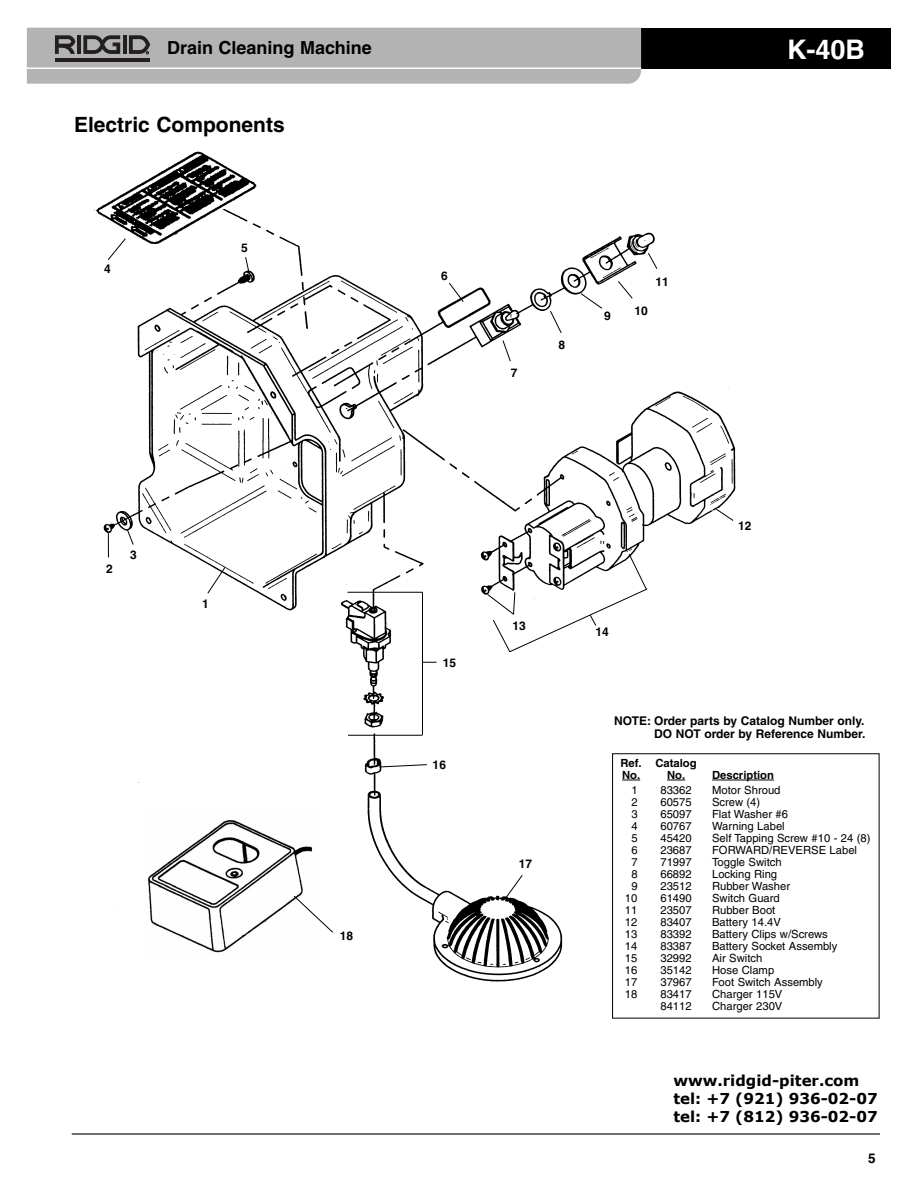
<style>
.page{position:relative;width:918px;height:1188px;background:#fff}
.page>*{position:absolute;margin:0;border:0;box-sizing:border-box;transform-origin:0 0}
.t1{font:700 27px "Helvetica";color:#fff}
.t2{font:700 21px "Helvetica";color:#000}
.t3{font:700 18px "Helvetica";color:#000}
.t4{font:700 15px/18px "Verdana";color:#000}
.t5{font:700 13.5px "Helvetica";color:#000}
.t6{font:700 12px/13.5px "Helvetica";color:#000;text-align:right}
.t7{font:11.25px "Helvetica";color:#000}
.t8{font:700 11.25px/12px "Helvetica";color:#000}
</style>
<div class="page">
<hr style="left:72px;top:1133px;width:808px;height:2px;background:#000">
<div style="left:463px;top:28px;width:428px;height:41px;background:#000"></div>
<svg style="left:27px;top:28px;width:614px;height:56px;background:#afafaf"></svg>
<img style="left:94px;top:151px;width:642px;height:831px">
<div style="left:613px;top:754px;width:266px;height:264px;background:#fff"></div>
<svg style="left:622px;top:780px;width:18px;height:1px"></svg>
<svg style="left:667px;top:780px;width:18px;height:1px"></svg>
<hr style="left:712px;top:780px;width:62px;height:1px;background:#000">
<div style="left:613px;top:714px;width:266px;height:35px;background:#fff"></div>
<svg style="left:714px;top:507px;width:20px;height:15px"></svg>
<svg style="left:207px;top:567px;width:19px;height:27px"></svg>
<svg style="left:505px;top:874px;width:18px;height:25px"></svg>
<svg style="left:108px;top:533px;width:1px;height:24px"></svg>
<svg style="left:617px;top:280px;width:16px;height:19px"></svg>
<svg style="left:580px;top:293px;width:23px;height:16px"></svg>
<svg style="left:502px;top:340px;width:9px;height:22px"></svg>
<svg style="left:549px;top:310px;width:13px;height:24px"></svg>
<svg style="left:448px;top:282px;width:16px;height:21px"></svg>
<svg style="left:647px;top:252px;width:11px;height:18px"></svg>
<svg style="left:245px;top:256px;width:5px;height:18px"></svg>
<svg style="left:107px;top:238px;width:19px;height:23px"></svg>
<svg style="left:378px;top:764px;width:50px;height:4px"></svg>
<svg style="left:487px;top:553px;width:161px;height:100px"></svg>
<svg style="left:126px;top:528px;width:8px;height:18px"></svg>
<hr style="left:347px;top:592px;width:76px;height:1px;background:#000">
<hr style="left:348px;top:735px;width:74px;height:1px;background:#000">
<hr style="left:422px;top:592px;width:1px;height:143px;background:#000">
<svg style="left:423px;top:662px;width:13px;height:1px"></svg>
<img style="left:142px;top:812px;width:174px;height:144px">
<svg style="left:293px;top:895px;width:41px;height:38px"></svg>
<h3 class="t3" style="left:167px;top:41px;width:206px">Drain Cleaning Machine</h3>
<h1 class="t1" style="left:787px;top:39px;width:79px">K-40B</h1>
<h2 class="t2" style="left:74px;top:117px;width:212px">Electric Components</h2>
<p class="t6" style="left:104px;top:263px;width:8px">4</p>
<p class="t6" style="left:241px;top:242px;width:8px">5</p>
<p class="t6" style="left:106px;top:563px;width:8px">2</p>
<p class="t6" style="left:130px;top:549px;width:8px">3</p>
<p class="t6" style="left:202px;top:598px;width:8px">1</p>
<p class="t6" style="left:340px;top:930px;width:15px">18</p>
<p class="t6" style="left:441px;top:270px;width:8px">6</p>
<p class="t6" style="left:511px;top:367px;width:8px">7</p>
<p class="t6" style="left:559px;top:339px;width:8px">8</p>
<p class="t6" style="left:604px;top:310px;width:8px">9</p>
<p class="t6" style="left:635px;top:305px;width:15px">10</p>
<p class="t6" style="left:656px;top:276px;width:15px">11</p>
<p class="t6" style="left:443px;top:657px;width:15px">15</p>
<p class="t6" style="left:433px;top:759px;width:15px">16</p>
<p class="t6" style="left:512px;top:620px;width:15px">13</p>
<p class="t6" style="left:519px;top:858px;width:15px">17</p>
<p class="t6" style="left:595px;top:626px;width:15px">14</p>
<p class="t6" style="left:738px;top:520px;width:15px">12</p>
<p class="t6" style="left:614px;top:715px;width:253px">NOTE: Order parts by Catalog Number only.<br>DO NOT order by Reference Number.</p>
<p class="t8" style="left:621px;top:758px;width:78px">Ref. Catalog<br>No. No.</p>
<p class="t8" style="left:712px;top:770px;width:63px">Description</p>
<p class="t7" style="left:631px;top:786px;width:8px">1</p>
<p class="t7" style="left:660px;top:786px;width:33px">83362</p>
<p class="t7" style="left:712px;top:786px;width:70px">Motor Shroud</p>
<p class="t7" style="left:631px;top:798px;width:8px">2</p>
<p class="t7" style="left:660px;top:798px;width:33px">60575</p>
<p class="t7" style="left:712px;top:798px;width:50px">Screw (4)</p>
<p class="t7" style="left:631px;top:810px;width:8px">3</p>
<p class="t7" style="left:660px;top:810px;width:33px">65097</p>
<p class="t7" style="left:712px;top:810px;width:77px">Flat Washer #6</p>
<p class="t7" style="left:631px;top:822px;width:8px">4</p>
<p class="t7" style="left:660px;top:822px;width:33px">60767</p>
<p class="t7" style="left:712px;top:822px;width:74px">Warning Label</p>
<p class="t7" style="left:631px;top:834px;width:8px">5</p>
<p class="t7" style="left:660px;top:834px;width:33px">45420</p>
<p class="t7" style="left:712px;top:834px;width:160px">Self Tapping Screw #10 - 24 (8)</p>
<p class="t7" style="left:631px;top:846px;width:8px">6</p>
<p class="t7" style="left:660px;top:846px;width:33px">23687</p>
<p class="t7" style="left:712px;top:846px;width:147px">FORWARD/REVERSE Label</p>
<p class="t7" style="left:631px;top:858px;width:8px">7</p>
<p class="t7" style="left:660px;top:858px;width:33px">71997</p>
<p class="t7" style="left:712px;top:858px;width:71px">Toggle Switch</p>
<p class="t7" style="left:631px;top:870px;width:8px">8</p>
<p class="t7" style="left:660px;top:870px;width:33px">66892</p>
<p class="t7" style="left:712px;top:870px;width:67px">Locking Ring</p>
<p class="t7" style="left:631px;top:882px;width:8px">9</p>
<p class="t7" style="left:660px;top:882px;width:33px">23512</p>
<p class="t7" style="left:712px;top:882px;width:80px">Rubber Washer</p>
<p class="t7" style="left:625px;top:894px;width:14px">10</p>
<p class="t7" style="left:660px;top:894px;width:33px">61490</p>
<p class="t7" style="left:712px;top:894px;width:69px">Switch Guard</p>
<p class="t7" style="left:625px;top:906px;width:14px">11</p>
<p class="t7" style="left:660px;top:906px;width:33px">23507</p>
<p class="t7" style="left:712px;top:906px;width:65px">Rubber Boot</p>
<p class="t7" style="left:625px;top:918px;width:14px">12</p>
<p class="t7" style="left:660px;top:918px;width:33px">83407</p>
<p class="t7" style="left:712px;top:918px;width:70px">Battery 14.4V</p>
<p class="t7" style="left:625px;top:930px;width:14px">13</p>
<p class="t7" style="left:660px;top:930px;width:33px">83392</p>
<p class="t7" style="left:712px;top:930px;width:117px">Battery Clips w/Screws</p>
<p class="t7" style="left:625px;top:942px;width:14px">14</p>
<p class="t7" style="left:660px;top:942px;width:33px">83387</p>
<p class="t7" style="left:712px;top:942px;width:127px">Battery Socket Assembly</p>
<p class="t7" style="left:625px;top:954px;width:14px">15</p>
<p class="t7" style="left:660px;top:954px;width:33px">32992</p>
<p class="t7" style="left:712px;top:954px;width:52px">Air Switch</p>
<p class="t7" style="left:625px;top:966px;width:14px">16</p>
<p class="t7" style="left:660px;top:966px;width:33px">35142</p>
<p class="t7" style="left:712px;top:966px;width:64px">Hose Clamp</p>
<p class="t7" style="left:625px;top:978px;width:14px">17</p>
<p class="t7" style="left:660px;top:978px;width:33px">37967</p>
<p class="t7" style="left:712px;top:978px;width:112px">Foot Switch Assembly</p>
<p class="t7" style="left:625px;top:990px;width:14px">18</p>
<p class="t7" style="left:660px;top:990px;width:33px">83417</p>
<p class="t7" style="left:712px;top:990px;width:72px">Charger 115V</p>
<p class="t7" style="left:660px;top:1002px;width:33px">84112</p>
<p class="t7" style="left:712px;top:1002px;width:72px">Charger 230V</p>
<h3 class="t4" style="left:673px;top:1071px;width:206px">www.ridgid-piter.com tel: +7 (921) 936-02-07 tel: +7 (812) 936-02-07</h3>
<p class="t5" style="left:868px;top:1153px;width:9px">5</p>
</div>
